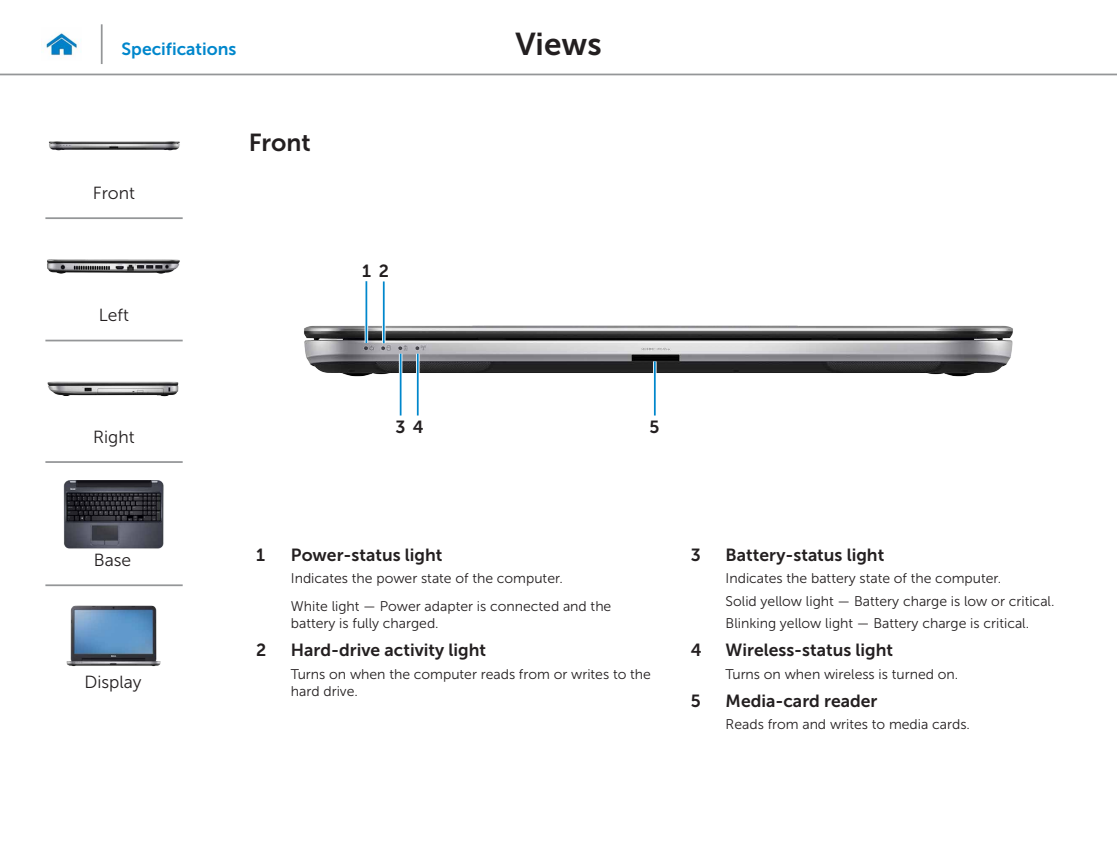
<style>
.page{position:relative;width:1117px;height:844px;background:#fff}
.page>*{position:absolute;margin:0;border:0;box-sizing:border-box;transform-origin:0 0}
.t1{font:31.5px "Museo Sans For Dell 700";color:#231f20}
.Head2{font:24.5px "Museo Sans For Dell 700";color:#231f20}
.Callout_Head{font:17.5px "Museo Sans For Dell 700";color:#231f20}
.t2{font:17.5px "Museo Sans For Dell 300";color:#231f20}
.t3{font:17.5px "Museo Sans For Dell 700";color:#0087cc}
.Callout-L{font:17.5px "Museo Sans For Dell 700";color:#231f20}
.Callout_description{font:14px/17.5px "Museo Sans For Dell 300";color:#231f20}
.Callout_Head-2{font:14px/17.5px "Museo Sans For Dell 300";color:#231f20}
</style>
<div class="page">
<hr style="left:0;top:74px;width:1116px;height:1px;background:#949698">
<img style="left:46px;top:33px;width:33px;height:26px">
<img style="left:304px;top:325px;width:709px;height:52px">
<svg style="left:364px;top:281px;width:4px;height:62px"></svg>
<hr style="left:365px;top:281px;width:2px;height:62px;background:#0087cc">
<hr style="left:382px;top:281px;width:3px;height:62px;background:#fff">
<hr style="left:383px;top:281px;width:1px;height:62px;background:#0087cc">
<hr style="left:399px;top:353px;width:3px;height:62px;background:#fff">
<hr style="left:399px;top:353px;width:2px;height:62px;background:#0087cc">
<hr style="left:416px;top:353px;width:3px;height:62px;background:#fff">
<hr style="left:417px;top:353px;width:1px;height:62px;background:#0087cc">
<hr style="left:653px;top:361px;width:3px;height:54px;background:#fff">
<hr style="left:653px;top:361px;width:2px;height:54px;background:#0087cc">
<hr style="left:101px;top:24px;width:2px;height:40px;background:#949698">
<img style="left:48px;top:141px;width:132px;height:10px">
<img style="left:47px;top:259px;width:133px;height:15px">
<img style="left:47px;top:381px;width:132px;height:16px">
<img style="left:64px;top:480px;width:100px;height:69px">
<img style="left:66px;top:605px;width:95px;height:62px">
<hr style="left:45px;top:217px;width:138px;height:2px;background:#949698">
<hr style="left:45px;top:339px;width:138px;height:2px;background:#949698">
<hr style="left:45px;top:461px;width:138px;height:2px;background:#949698">
<hr style="left:45px;top:584px;width:138px;height:2px;background:#949698">
<p class="t3" style="left:122px;top:39px;width:116px">Specifications</p>
<h1 class="t1" style="left:515px;top:26px;width:88px">Views</h1>
<p class="t2" style="left:93px;top:183px;width:44px">Front</p>
<p class="t2" style="left:99px;top:305px;width:32px">Left</p>
<p class="t2" style="left:93px;top:428px;width:43px">Right</p>
<p class="Head2" style="left:249px;top:128px;width:63px">Front</p>
<p class="Callout-L" style="left:362px;top:261px;width:28px">1 2</p>
<p class="Callout-L" style="left:395px;top:417px;width:30px">3 4</p>
<p class="Callout-L" style="left:649px;top:417px;width:11px">5</p>
<p class="t2" style="left:94px;top:550px;width:39px">Base</p>
<p class="t2" style="left:84px;top:672px;width:59px">Display</p>
<p class="Callout_Head" style="left:256px;top:544px;width:10px">1</p>
<p class="Callout_Head" style="left:291px;top:544px;width:153px">Power‑status light</p>
<p class="Callout_description" style="left:291px;top:569px;width:273px">Indicates the power state of the computer.</p>
<p class="Callout_Head-2" style="left:291px;top:597px;width:322px">White light — Power adapter is connected and the battery is fully charged.</p>
<p class="Callout_Head" style="left:256px;top:640px;width:12px">2</p>
<p class="Callout_Head" style="left:291px;top:640px;width:196px">Hard-drive activity light</p>
<p class="Callout_description" style="left:291px;top:665px;width:361px">Turns on when the computer reads from or writes to the hard drive.</p>
<p class="Callout_Head" style="left:690px;top:544px;width:12px">3</p>
<p class="Callout_Head" style="left:725px;top:544px;width:160px">Battery‑status light</p>
<p class="Callout_description" style="left:725px;top:569px;width:277px">Indicates the battery state of the computer.</p>
<p class="Callout_description" style="left:725px;top:592px;width:330px">Solid yellow light — Battery charge is low or critical.</p>
<p class="Callout_description" style="left:725px;top:614px;width:305px">Blinking yellow light — Battery charge is critical.</p>
<p class="Callout_Head" style="left:690px;top:640px;width:12px">4</p>
<p class="Callout_Head" style="left:725px;top:640px;width:169px">Wireless-status light</p>
<p class="Callout_description" style="left:725px;top:665px;width:234px">Turns on when wireless is turned on.</p>
<p class="Callout_Head" style="left:690px;top:690px;width:11px">5</p>
<p class="Callout_Head" style="left:725px;top:690px;width:153px">Media-card reader</p>
<p class="Callout_description" style="left:725px;top:715px;width:246px">Reads from and writes to media cards.</p>
</div>
